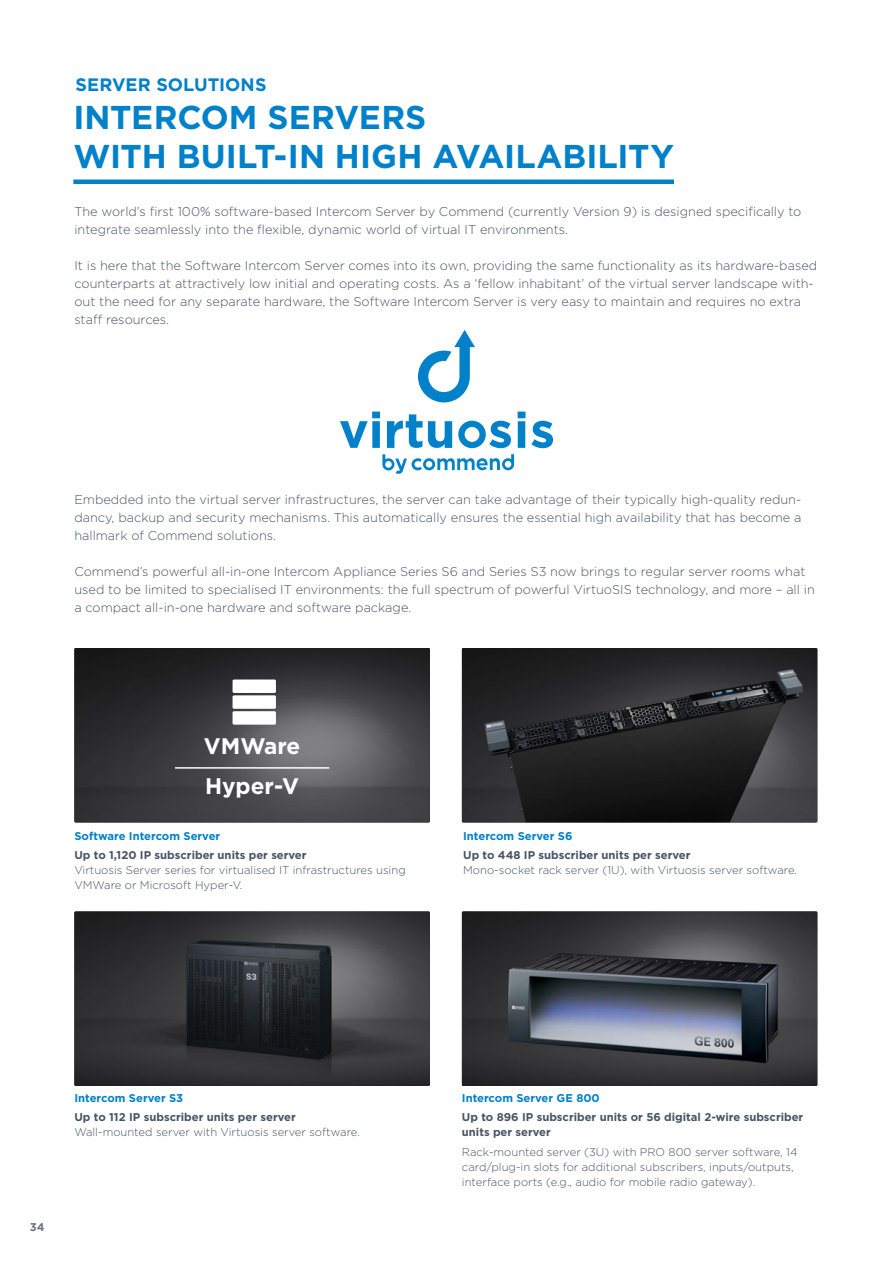
<style>
.page{position:relative;width:893px;height:1263px;background:#fff}
.page>*{position:absolute;margin:0;border:0;box-sizing:border-box;transform-origin:0 0}
.t1{font:700 33px/39px "Gotham";color:#0081c9}
.t2{font:700 22.5px/40.2px "Gotham";color:#fff}
.t3{font:700 18px "Gotham";color:#0081c9}
.t4{font:300 12.75px/18px "Gotham";color:#485464}
.t5{font:300 11.25px/15px "Gotham";color:#485464}
.t6{font:700 11.25px/15px "Gotham";color:#485464}
.t7{font:700 11.25px "Gotham";color:#0081c9}
.t8{font:700 11.25px "Gotham";color:#697484}
</style>
<div class="page">
<hr style="left:73px;top:180px;width:601px;height:4px;background:#0081c9">
<img style="left:462px;top:911px;width:355px;height:175px">
<img style="left:462px;top:648px;width:355px;height:174px">
<img style="left:74px;top:648px;width:356px;height:174px">
<hr style="left:175px;top:767px;width:154px;height:2px;background:#fff">
<img style="left:74px;top:911px;width:356px;height:175px">
<div style="left:233px;top:711px;width:43px;height:14px;background:#fff;border-radius:2px"></div>
<div style="left:233px;top:695px;width:43px;height:14px;background:#fff;border-radius:2px"></div>
<div style="left:233px;top:679px;width:43px;height:14px;background:#fff;border-radius:2px"></div>
<svg style="left:382px;top:454px;width:132px;height:20px"></svg>
<svg style="left:418px;top:330px;width:57px;height:72px"></svg>
<svg style="left:340px;top:412px;width:40px;height:36px"></svg>
<svg style="left:518px;top:412px;width:7px;height:36px"></svg>
<svg style="left:387px;top:414px;width:65px;height:34px"></svg>
<svg style="left:458px;top:421px;width:53px;height:27px"></svg>
<svg style="left:531px;top:421px;width:22px;height:27px"></svg>
<h3 class="t3" style="left:75px;top:73px;width:193px">SERVER SOLUTIONS</h3>
<h1 class="t1" style="left:73px;top:98px;width:602px">INTERCOM SERVERS<br>WITH BUILT-IN HIGH AVAILABILITY</h1>
<p class="t4" style="left:74px;top:202px;width:729px">The world’s first 100% software-based Intercom Server by Commend (currently Version 9) is designed specifically to integrate seamlessly into the flexible, dynamic world of virtual IT environments.</p>
<p class="t4" style="left:74px;top:256px;width:744px">It is here that the Software Intercom Server comes into its own, providing the same functionality as its hardware-based counterparts at attractively low initial and operating costs. As a ‘fellow inhabitant’ of the virtual server landscape with&shy;out the need for any separate hardware, the Software Intercom Server is very easy to maintain and requires no extra staff resources.</p>
<p class="t4" style="left:74px;top:490px;width:729px;text-align:justify">Embedded into the virtual server infrastructures, the server can take advantage of their typically high-quality redun&shy;dancy, backup and security mechanisms. This automatically ensures the essential high availability that has become a hallmark of Commend solutions.</p>
<p class="t4" style="left:74px;top:562px;width:742px">Commend’s powerful all-in-one Intercom Appliance Series S6 and Series S3 now brings to regular server rooms what used to be limited to specialised IT environments: the full spectrum of powerful VirtuoSIS technology, and more – all in a compact all-in-one hardware and software package.</p>
<h2 class="t2" style="left:204px;top:726px;width:98px">VMWare<br>Hyper-V</h2>
<p class="t7" style="left:74px;top:828px;width:147px">Software Intercom Server</p>
<p class="t6" style="left:74px;top:847px;width:234px">Up to 1,120 IP subscriber units per server</p>
<p class="t5" style="left:74px;top:862px;width:333px">Virtuosis Server series for virtualised IT infrastructures using<br>VMWare or Microsoft Hyper-V.</p>
<p class="t7" style="left:463px;top:828px;width:111px">Intercom Server S6</p>
<p class="t6" style="left:463px;top:847px;width:229px">Up to 448 IP subscriber units per server</p>
<p class="t5" style="left:463px;top:862px;width:335px">Mono-socket rack server (1U), with Virtuosis server software.</p>
<p class="t7" style="left:74px;top:1091px;width:110px">Intercom Server S3</p>
<p class="t6" style="left:74px;top:1110px;width:223px">Up to 112 IP subscriber units per server</p>
<p class="t5" style="left:74px;top:1124px;width:287px">Wall-mounted server with Virtuosis server software.</p>
<p class="t8" style="left:30px;top:1219px;width:16px">34</p>
<p class="t7" style="left:462px;top:1091px;width:139px">Intercom Server GE 800</p>
<p class="t6" style="left:462px;top:1110px;width:343px">Up to 896 IP subscriber units or 56 digital 2-wire subscriber units per server</p>
<p class="t5" style="left:462px;top:1144px;width:337px">Rack-mounted server (3U) with PRO 800 server software, 14 card/plug-in slots for additional subscribers, inputs/outputs, interface ports (e.g., audio for mobile radio gateway).</p>
</div>
